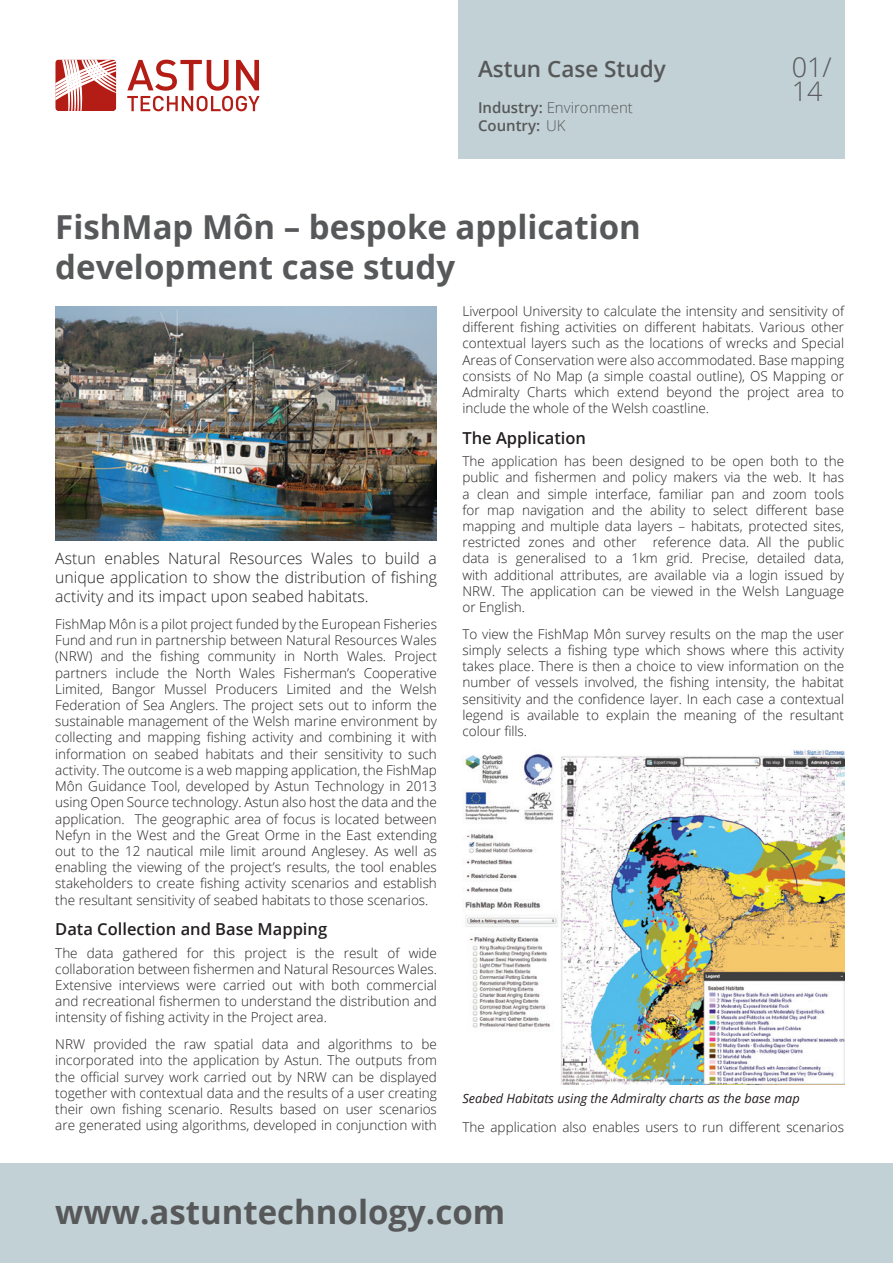
<style>
.page{position:relative;width:893px;height:1263px;background:#fff}
.page>*{position:absolute;margin:0;border:0;box-sizing:border-box;transform-origin:0 0}
.Header_2{font:700 33px/39.6px "Open Sans";color:#57585a}
.Header_2-2{font:300 27px "Open Sans";color:#57585a}
.Header_3{font:600 22.5px "Open Sans";color:#57585a}
.Subhead_1{font:600 16.5px "Open Sans";color:#231f20}
.Intro{font:300 15.75px/18.9px "Open Sans";color:#231f20;text-align:justify}
.Header_3-2{font:300 15px "Open Sans";color:#57585a}
.Header_3-3{font:600 15px "Open Sans";color:#57585a}
.Body{font:300 13.5px/16.2px "Open Sans";color:#231f20;text-align:justify}
.t1{font:italic 12.75px "Open Sans";color:#231f20}
.s1{font-weight:600}
.s2{font-weight:300}
</style>
<div class="page">
<div style="left:458px;top:0;width:386px;height:158px;background:#c2d1d5"></div>
<div style="left:0;top:1163px;width:893px;height:100px;background:#c2d1d5"></div>
<svg style="left:127px;top:60px;width:133px;height:51px"></svg>
<svg style="left:55px;top:60px;width:61px;height:51px"></svg>
<img style="left:465px;top:749px;width:379px;height:335px">
<img style="left:55px;top:307px;width:382px;height:233px">
<p class="Header_3" style="left:478px;top:53px;width:189px">Astun Case Study</p>
<p class="Header_3-2" style="left:478px;top:97px;width:156px"><span class="s1">Industry:</span> Environment</p>
<p class="Header_3-3" style="left:478px;top:115px;width:89px">Country: <span class="s2">UK</span></p>
<p class="Header_2" style="left:55px;top:206px;width:587px">FishMap Môn – bespoke application development case study</p>
<p class="Header_2-2" style="left:792px;top:49px;width:42px">01/</p>
<p class="Header_2-2" style="left:792px;top:73px;width:32px">14</p>
<p class="Intro" style="left:55px;top:549px;width:383px">Astun enables Natural Resources Wales to build a unique application to show the distribution of fishing activity and its impact upon seabed habitats.</p>
<p class="Body" style="left:55px;top:616px;width:383px">FishMap Môn is a pilot project funded by the European Fisheries Fund and run in partnership between Natural Resources Wales (NRW) and the fishing community in North Wales. Project partners include the North Wales Fisherman’s Cooperative Limited, Bangor Mussel Producers Limited and the Welsh Federation of Sea Anglers. The project sets out to inform the sustainable management of the Welsh marine environment by collecting and mapping fishing activity and combining it with information on seabed habitats and their sensitivity to such activity. The outcome is a web mapping application, the FishMap Môn Guidance Tool, developed by Astun Technology in 2013 using Open Source technology. Astun also host the data and the application. The geographic area of focus is located between Nefyn in the West and the Great Orme in the East extending out to the 12 nautical mile limit around Anglesey. As well as enabling the viewing of the project’s results, the tool enables stakeholders to create fishing activity scenarios and establish the resultant sensitivity of seabed habitats to those scenarios.</p>
<p class="Subhead_1" style="left:55px;top:918px;width:273px">Data Collection and Base Mapping</p>
<p class="Body" style="left:55px;top:944px;width:383px">The data gathered for this project is the result of wide collaboration between fishermen and Natural Resources Wales.<br>Extensive interviews were carried out with both commercial and recreational fishermen to understand the distribution and intensity of fishing activity in the Project area.</p>
<p class="Body" style="left:55px;top:1036px;width:383px">NRW provided the raw spatial data and algorithms to be incorporated into the application by Astun. The outputs from the official survey work carried out by NRW can be displayed together with contextual data and the results of a user creating their own fishing scenario. Results based on user scenarios are generated using algorithms, developed in conjunction with</p>
<p class="Body" style="left:462px;top:303px;width:383px">Liverpool University to calculate the intensity and sensitivity of different fishing activities on different habitats. Various other contextual layers such as the locations of wrecks and Special Areas of Conservation were also accommodated. Base mapping consists of No Map (a simple coastal outline), OS Mapping or Admiralty Charts which extend beyond the project area to include the whole of the Welsh coastline.</p>
<p class="Subhead_1" style="left:462px;top:426px;width:125px">The Application</p>
<p class="Body" style="left:462px;top:453px;width:383px">The application has been designed to be open both to the public and fishermen and policy makers via the web. It has a clean and simple interface, familiar pan and zoom tools for map navigation and the ability to select different base mapping and multiple data layers – habitats, protected sites, restricted zones and other reference data. All the public data is generalised to a 1km grid. Precise, detailed data, with additional attributes, are available via a login issued by NRW. The application can be viewed in the Welsh Language or English.</p>
<p class="Body" style="left:462px;top:625px;width:383px">To view the FishMap Môn survey results on the map the user simply selects a fishing type which shows where this activity takes place. There is then a choice to view information on the number of vessels involved, the fishing intensity, the habitat sensitivity and the confidence layer. In each case a contextual legend is available to explain the meaning of the resultant colour fills.</p>
<p class="t1" style="left:462px;top:1089px;width:339px">Seabed Habitats using the Admiralty charts as the base map</p>
<p class="Body" style="left:462px;top:1118px;width:383px">The application also enables users to run different scenarios</p>
<p class="Header_2" style="left:55px;top:1192px;width:451px">www.astuntechnology.com</p>
</div>
